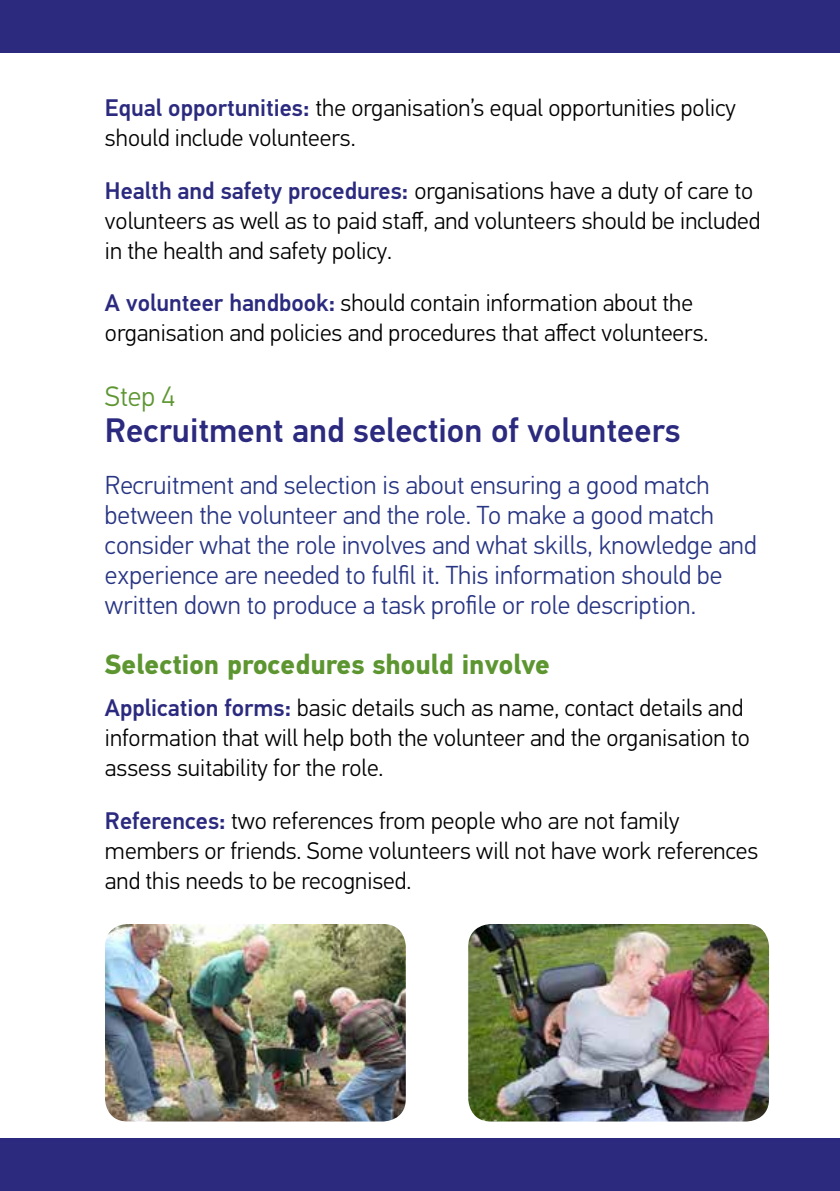
<style>
.page{position:relative;width:840px;height:1191px;background:#fff}
.page>*{position:absolute;margin:0;border:0;box-sizing:border-box;transform-origin:0 0}
.t1{font:500 34px "PF Din Text Pro";color:#2b2a7f}
.t2{font:700 28px "PF Din Text Pro";color:#5d9631}
.t3{font:300 28px "PF Din Text Pro";color:#5d9631}
.t4{font:300 26px/30px "PF Din Text Pro";color:#283583}
.t5{font:300 24px/30px "PF Din Text Pro";color:#000}
.s1{font-weight:500;color:#2b2a7f}
</style>
<div class="page">
<div style="left:0;top:0;width:839px;height:52px;background:#2b2a7f"></div>
<div style="left:0;top:1138px;width:839px;height:53px;background:#2b2a7f"></div>
<img style="left:468px;top:924px;width:300px;height:197px">
<img style="left:105px;top:924px;width:300px;height:197px">
<p class="t5" style="left:105px;top:93px;width:632px"><span class="s1">Equal opportunities:</span> the organisation’s equal opportunities policy should include volunteers.</p>
<p class="t5" style="left:105px;top:176px;width:656px"><span class="s1">Health and safety procedures:</span> organisations have a duty of care to volunteers as well as to paid staff, and volunteers should be included in the health and safety policy.</p>
<p class="t5" style="left:105px;top:288px;width:604px"><span class="s1">A volunteer handbook:</span> should contain information about the organisation and policies and procedures that affect volunteers.</p>
<p class="t3" style="left:105px;top:380px;width:72px">Step 4</p>
<h1 class="t1" style="left:105px;top:410px;width:577px">Recruitment and selection of volunteers</h1>
<p class="t4" style="left:105px;top:471px;width:652px">Recruitment and selection is about ensuring a good match between the volunteer and the role. To make a good match consider what the role involves and what skills, knowledge and experience are needed to fulfil it. This information should be written down to produce a task profile or role description.</p>
<p class="t2" style="left:105px;top:648px;width:446px">Selection procedures should involve</p>
<p class="t5" style="left:105px;top:693px;width:646px"><span class="s1">Application forms:</span> basic details such as name, contact details and information that will help both the volunteer and the organisation to assess suitability for the role.</p>
<p class="t5" style="left:105px;top:805px;width:654px"><span class="s1">References:</span> two references from people who are not family members or friends. Some volunteers will not have work references and this needs to be recognised.</p>
</div>
